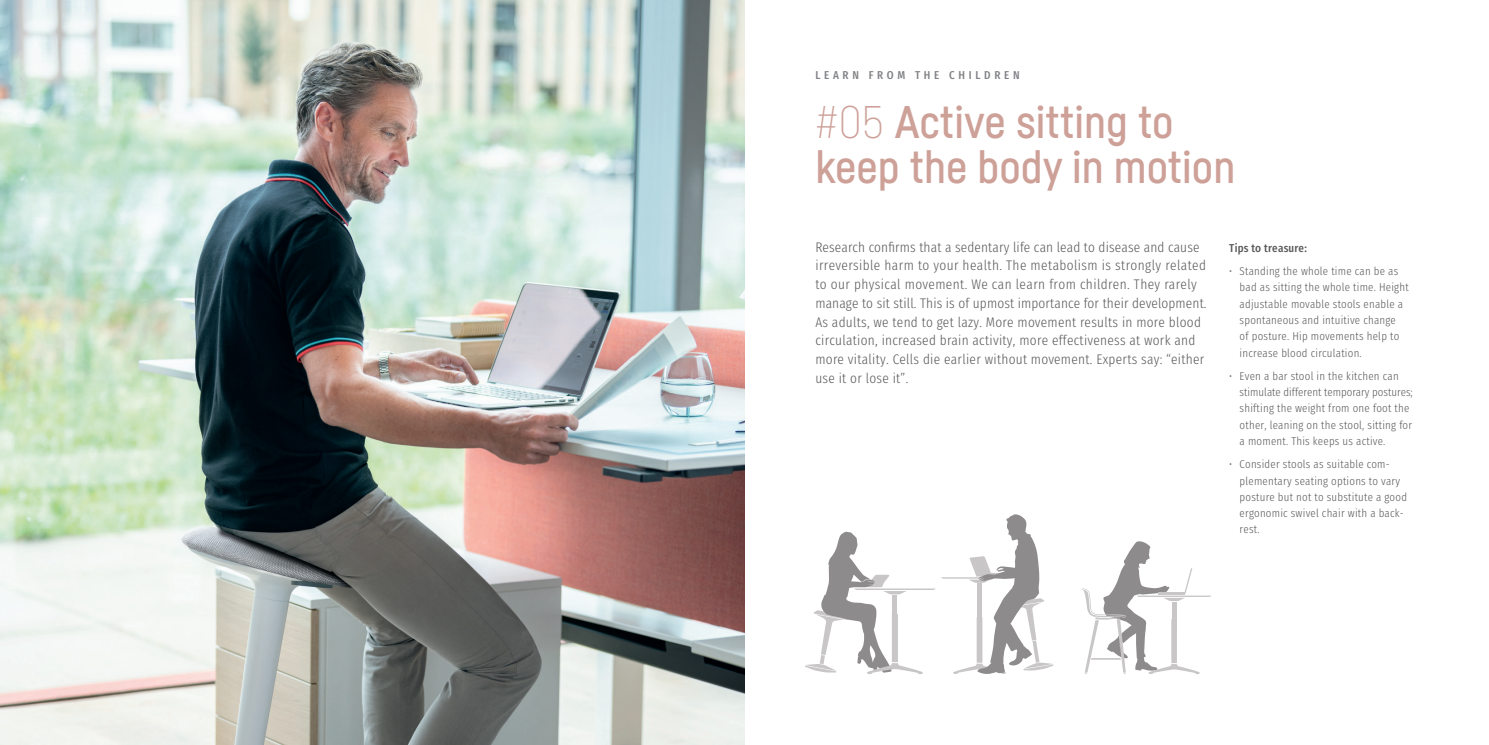
<style>
.page{position:relative;width:1489px;height:745px;background:#fff}
.page>*{position:absolute;margin:0;border:0;box-sizing:border-box;transform-origin:0 0}
.t1{font:500 45px/45px "Sedus Sans";color:#cda098}
.t2{font:300 13.75px/18.8px "Sedus Text Condensed";letter-spacing:.02em;color:#57585a}
.t3{font:300 11.25px/16.2px "Sedus Text Condensed";letter-spacing:.02em;color:#57585a}
.t4{font:700 11.25px "Sedus Text Condensed";letter-spacing:.33em;color:#808285}
.t5{font:700 11.25px "Sedus Text Condensed";letter-spacing:.02em;color:#57585a}
.s1{font-weight:100}
</style>
<div class="page">
<img style="left:0;top:0;width:744px;height:744px">
<svg style="left:1082px;top:541px;width:129px;height:133px"></svg>
<svg style="left:941px;top:514px;width:112px;height:159px"></svg>
<svg style="left:805px;top:531px;width:130px;height:142px"></svg>
<div style="left:892px;top:595px;width:5px;height:30px;background:#c8c6c6"></div>
<p class="t4" style="left:815px;top:65px;width:206px">LEARN FROM THE CHILDREN</p>
<h1 class="t1" style="left:815px;top:99px;width:421px"><span class="s1">#05</span> Active sitting to keep the body in motion</h1>
<p class="t2" style="left:815px;top:236px;width:393px">Research confirms that a sedentary life can lead to disease and cause irreversible harm to your health. The metabolism is strongly related to our physical movement. We can learn from children. They rarely manage to sit still. This is of upmost importance for their development.<br>As adults, we tend to get lazy. More movement results in more blood circulation, increased brain activity, more effectiveness at work and more vitality. Cells die earlier without movement. Experts say: “either use it or lose it”.</p>
<p class="t5" style="left:1228px;top:237px;width:79px">Tips to treasure:</p>
<p class="t3" style="left:1239px;top:262px;width:170px;text-indent:-11px">• Standing the whole time can be as bad as sitting the whole time. Height adjustable movable stools enable a spontaneous and intuitive change<br>of posture. Hip movements help to increase blood circulation.</p>
<p class="t3" style="left:1239px;top:366px;width:175px;text-indent:-11px">• Even a bar stool in the kitchen can stimulate different temporary postures; shifting the weight from one foot the other, leaning on the stool, sitting for a moment. This keeps us active.</p>
<p class="t3" style="left:1239px;top:454px;width:169px;text-indent:-11px">• Consider stools as suitable com&shy;plementary seating options to vary posture but not to substitute a good ergonomic swivel chair with a back&shy;rest.</p>
</div>
